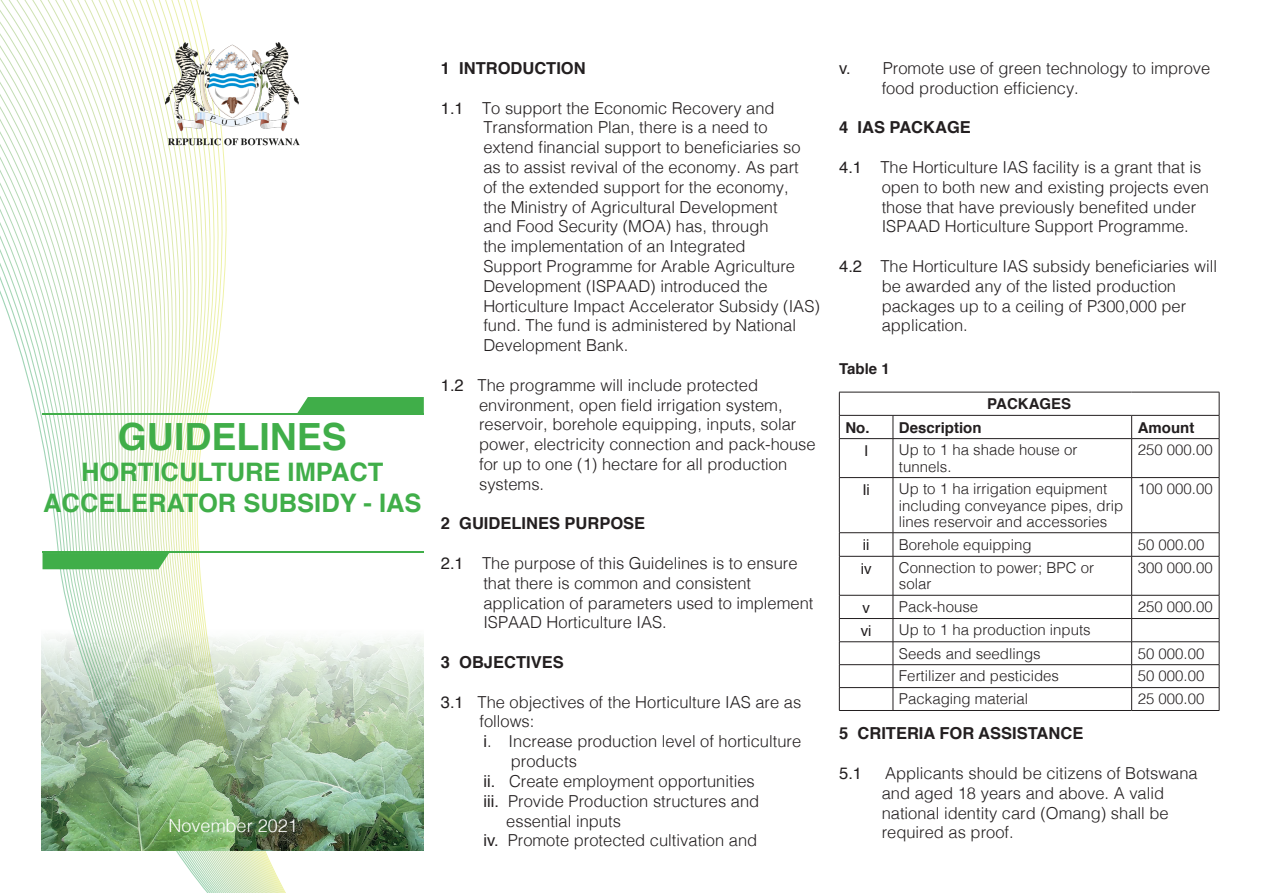
<style>
.page{position:relative;width:1263px;height:893px;background:#fff}
.page>*{position:absolute;margin:0;border:0;box-sizing:border-box;transform-origin:0 0}
.t1{font:700 37.5px "Helvetica";color:#40ae49}
.t2{font:700 25.5px/30.6px "Helvetica";color:#40ae49;text-align:center}
.t3{font:300 18px "Helvetica";color:#fff}
.t4{font:300 16.5px/19.8px "Helvetica";color:#231f20}
.t5{font:700 16.5px "Helvetica";color:#231f20}
.t6{font:16.5px "Helvetica";color:#231f20}
.t7{font:300 15px/16.2px "Helvetica";color:#231f20}
.t8{font:700 15px "Helvetica";color:#231f20}
.t9{font:15px "Helvetica";color:#231f20}
.s1{font-weight:400}
</style>
<div class="page">
<svg style="left:0;top:27px;width:375px;height:866px"></svg>
<img style="left:165px;top:43px;width:134px;height:105px">
<img style="left:41px;top:560px;width:383px;height:290px">
<hr style="left:1132px;top:438px;width:87px;height:1px;background:#231f20">
<hr style="left:1219px;top:439px;width:1px;height:38px;background:#231f20">
<hr style="left:1132px;top:477px;width:87px;height:1px;background:#231f20">
<hr style="left:1219px;top:478px;width:1px;height:54px;background:#231f20">
<hr style="left:1132px;top:532px;width:87px;height:1px;background:#231f20">
<svg style="left:1219px;top:533px;width:1px;height:23px"></svg>
<hr style="left:1132px;top:556px;width:87px;height:1px;background:#231f20">
<hr style="left:1219px;top:556px;width:1px;height:39px;background:#231f20">
<hr style="left:1132px;top:595px;width:87px;height:1px;background:#231f20">
<hr style="left:1132px;top:618px;width:87px;height:1px;background:#231f20">
<hr style="left:1132px;top:641px;width:87px;height:1px;background:#231f20">
<hr style="left:1132px;top:664px;width:87px;height:1px;background:#231f20">
<hr style="left:1132px;top:687px;width:87px;height:1px;background:#231f20">
<svg style="left:1219px;top:595px;width:1px;height:115px"></svg>
<hr style="left:1132px;top:710px;width:87px;height:1px;background:#231f20">
<svg style="left:1131px;top:416px;width:1px;height:22px"></svg>
<hr style="left:893px;top:438px;width:239px;height:1px;background:#231f20">
<hr style="left:1131px;top:439px;width:1px;height:38px;background:#231f20">
<hr style="left:893px;top:477px;width:239px;height:1px;background:#231f20">
<hr style="left:1131px;top:478px;width:1px;height:54px;background:#231f20">
<hr style="left:893px;top:532px;width:239px;height:1px;background:#231f20">
<svg style="left:1131px;top:533px;width:1px;height:23px"></svg>
<hr style="left:893px;top:556px;width:239px;height:1px;background:#231f20">
<hr style="left:1131px;top:556px;width:1px;height:39px;background:#231f20">
<hr style="left:893px;top:595px;width:239px;height:1px;background:#231f20">
<hr style="left:893px;top:618px;width:239px;height:1px;background:#231f20">
<hr style="left:893px;top:641px;width:239px;height:1px;background:#231f20">
<hr style="left:893px;top:664px;width:239px;height:1px;background:#231f20">
<hr style="left:893px;top:687px;width:239px;height:1px;background:#231f20">
<svg style="left:1131px;top:595px;width:1px;height:115px"></svg>
<hr style="left:893px;top:710px;width:239px;height:1px;background:#231f20">
<hr style="left:839px;top:392px;width:54px;height:1px;background:#231f20">
<hr style="left:893px;top:392px;width:239px;height:1px;background:#231f20">
<hr style="left:1132px;top:392px;width:87px;height:1px;background:#231f20">
<svg style="left:1219px;top:392px;width:1px;height:46px"></svg>
<hr style="left:893px;top:415px;width:239px;height:1px;background:#231f20">
<hr style="left:1132px;top:415px;width:87px;height:1px;background:#231f20">
<hr style="left:839px;top:415px;width:54px;height:1px;background:#231f20">
<svg style="left:839px;top:392px;width:1px;height:46px"></svg>
<svg style="left:893px;top:416px;width:1px;height:22px"></svg>
<hr style="left:839px;top:438px;width:54px;height:1px;background:#231f20">
<hr style="left:839px;top:439px;width:1px;height:38px;background:#231f20">
<hr style="left:893px;top:439px;width:1px;height:38px;background:#231f20">
<hr style="left:839px;top:477px;width:54px;height:1px;background:#231f20">
<hr style="left:839px;top:478px;width:1px;height:54px;background:#231f20">
<hr style="left:893px;top:478px;width:1px;height:54px;background:#231f20">
<hr style="left:839px;top:532px;width:54px;height:1px;background:#231f20">
<svg style="left:839px;top:533px;width:1px;height:23px"></svg>
<svg style="left:893px;top:533px;width:1px;height:23px"></svg>
<hr style="left:839px;top:556px;width:54px;height:1px;background:#231f20">
<hr style="left:839px;top:556px;width:1px;height:39px;background:#231f20">
<hr style="left:893px;top:556px;width:1px;height:39px;background:#231f20">
<hr style="left:839px;top:595px;width:54px;height:1px;background:#231f20">
<hr style="left:839px;top:618px;width:54px;height:1px;background:#231f20">
<hr style="left:839px;top:641px;width:54px;height:1px;background:#231f20">
<hr style="left:839px;top:664px;width:54px;height:1px;background:#231f20">
<hr style="left:839px;top:687px;width:54px;height:1px;background:#231f20">
<svg style="left:839px;top:595px;width:1px;height:115px"></svg>
<svg style="left:893px;top:595px;width:1px;height:115px"></svg>
<hr style="left:839px;top:710px;width:54px;height:1px;background:#231f20">
<hr style="left:43px;top:413px;width:381px;height:2px;background:#40ae49">
<hr style="left:43px;top:552px;width:381px;height:1px;background:#40ae49">
<div style="left:43px;top:553px;width:126px;height:16px;background:#40ae49"></div>
<div style="left:297px;top:397px;width:127px;height:16px;background:#40ae49"></div>
<p class="t1" style="left:118px;top:407px;width:231px">GUIDELINES</p>
<p class="t2" style="left:43px;top:457px;width:380px">HORTICULTURE IMPACT<br>ACCELERATOR SUBSIDY - IAS</p>
<p class="t3" style="left:169px;top:810px;width:131px">November 2021</p>
<p class="t5" style="left:441px;top:55px;width:146px">1 INTRODUCTION</p>
<p class="t4" style="left:441px;top:97px;width:335px"><span class="s1">1.1</span> To support the Economic Recovery and</p>
<p class="t4" style="left:483px;top:117px;width:338px">Transformation Plan, there is a need to extend financial support to beneficiaries so as to assist revival of the economy. As part<br>of the extended support for the economy,<br>the Ministry of Agricultural Development<br>and Food Security (MOA) has, through<br>the implementation of an Integrated<br>Support Programme for Arable Agriculture Development (ISPAAD) introduced the Horticulture Impact Accelerator Subsidy (IAS) fund. The fund is administered by National Development Bank.</p>
<p class="t4" style="left:441px;top:374px;width:319px"><span class="s1">1.2</span> The programme will include protected</p>
<p class="t4" style="left:479px;top:394px;width:338px">environment, open field irrigation system, reservoir, borehole equipping, inputs, solar power, electricity connection and pack-house for up to one (1) hectare for all production systems.</p>
<p class="t5" style="left:441px;top:510px;width:206px">2 GUIDELINES PURPOSE</p>
<p class="t4" style="left:441px;top:552px;width:358px"><span class="s1">2.1</span> The purpose of this Guidelines is to ensure</p>
<p class="t4" style="left:483px;top:572px;width:332px">that there is common and consistent application of parameters used to implement<br>ISPAAD Horticulture IAS.</p>
<p class="t5" style="left:441px;top:649px;width:124px">3 OBJECTIVES</p>
<p class="t4" style="left:441px;top:691px;width:362px"><span class="s1">3.1</span> The objectives of the Horticulture IAS are as</p>
<p class="t4" style="left:479px;top:711px;width:57px">follows:</p>
<p class="t4" style="left:483px;top:730px;width:319px"><span class="s1">i</span>. Increase production level of horticulture</p>
<p class="t4" style="left:511px;top:750px;width:68px">products</p>
<p class="t4" style="left:483px;top:770px;width:273px"><span class="s1">ii.</span> Create employment opportunities</p>
<p class="t4" style="left:483px;top:790px;width:278px"><span class="s1">iii.</span> Provide Production structures and</p>
<p class="t4" style="left:506px;top:810px;width:116px">essential inputs</p>
<p class="t4" style="left:483px;top:829px;width:275px"><span class="s1">iv.</span> Promote protected cultivation and</p>
<p class="t4" style="left:839px;top:57px;width:373px"><span class="s1">v.</span> Promote use of green technology to improve</p>
<p class="t4" style="left:882px;top:77px;width:199px">food production efficiency.</p>
<p class="t5" style="left:839px;top:114px;width:133px">4 IAS PACKAGE</p>
<p class="t4" style="left:839px;top:156px;width:364px"><span class="s1">4.1</span> The Horticulture IAS facility is a grant that is</p>
<p class="t4" style="left:882px;top:176px;width:329px">open to both new and existing projects even those that have previously benefited under<br>ISPAAD Horticulture Support Programme.</p>
<p class="t4" style="left:839px;top:255px;width:379px"><span class="s1">4.2</span> The Horticulture IAS subsidy beneficiaries will</p>
<p class="t4" style="left:882px;top:275px;width:306px">be awarded any of the listed production packages up to a ceiling of P300,000 per application.</p>
<p class="t8" style="left:839px;top:357px;width:52px">Table 1</p>
<p class="t8" style="left:987px;top:392px;width:85px">PACKAGES</p>
<p class="t8" style="left:845px;top:415px;width:26px">No.</p>
<p class="t8" style="left:899px;top:415px;width:84px">Description</p>
<p class="t8" style="left:1138px;top:415px;width:58px">Amount</p>
<p class="t9" style="left:864px;top:439px;width:6px">I</p>
<p class="t7" style="left:899px;top:441px;width:180px">Up to 1 ha shade house or tunnels.</p>
<p class="t7" style="left:1138px;top:441px;width:77px">250 000.00</p>
<p class="t9" style="left:862px;top:478px;width:9px">Ii</p>
<p class="t7" style="left:899px;top:480px;width:226px">Up to 1 ha irrigation equipment including conveyance pipes, drip lines reservoir and accessories</p>
<p class="t7" style="left:1138px;top:480px;width:77px">100 000.00</p>
<p class="t9" style="left:863px;top:533px;width:8px">ii</p>
<p class="t7" style="left:899px;top:535px;width:134px">Borehole equipping</p>
<p class="t7" style="left:1138px;top:535px;width:68px">50 000.00</p>
<p class="t9" style="left:861px;top:557px;width:12px">iv</p>
<p class="t7" style="left:899px;top:559px;width:197px">Connection to power; BPC or solar</p>
<p class="t7" style="left:1138px;top:559px;width:77px">300 000.00</p>
<p class="t9" style="left:862px;top:596px;width:9px">v</p>
<p class="t7" style="left:899px;top:598px;width:81px">Pack-house</p>
<p class="t7" style="left:1138px;top:598px;width:77px">250 000.00</p>
<p class="t9" style="left:861px;top:619px;width:12px">vi</p>
<p class="t7" style="left:899px;top:621px;width:193px">Up to 1 ha production inputs</p>
<p class="t7" style="left:899px;top:644px;width:143px">Seeds and seedlings</p>
<p class="t7" style="left:1138px;top:644px;width:68px">50 000.00</p>
<p class="t7" style="left:899px;top:667px;width:162px">Fertilizer and pesticides</p>
<p class="t7" style="left:1138px;top:667px;width:68px">50 000.00</p>
<p class="t7" style="left:899px;top:690px;width:131px">Packaging material</p>
<p class="t7" style="left:1138px;top:690px;width:68px">25 000.00</p>
<p class="t5" style="left:839px;top:720px;width:246px">5 CRITERIA FOR ASSISTANCE</p>
<p class="t6" style="left:839px;top:761px;width:24px">5.1</p>
<p class="t4" style="left:885px;top:762px;width:314px">Applicants should be citizens of Botswana</p>
<p class="t4" style="left:882px;top:782px;width:289px">and aged 18 years and above. A valid national identity card (Omang) shall be required as proof.</p>
</div>
